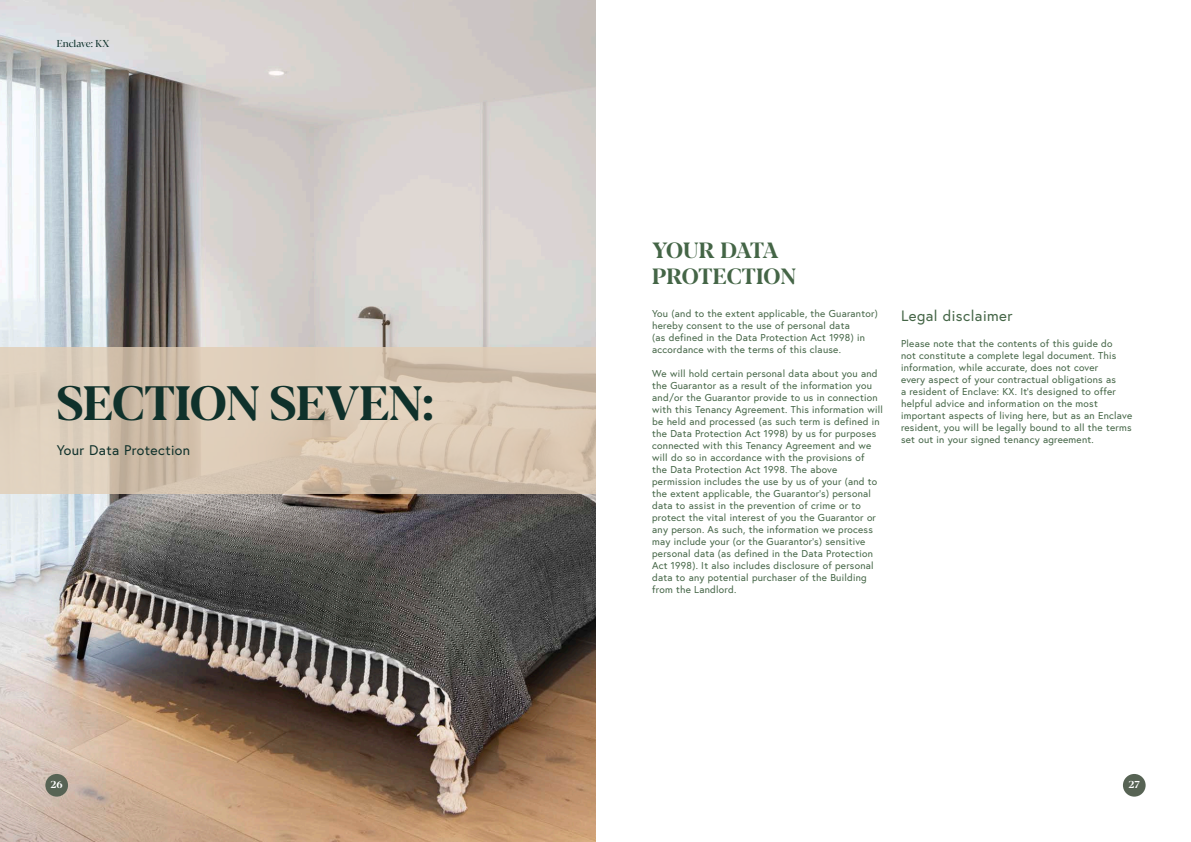
<style>
.page{position:relative;width:1191px;height:842px;background:#fff}
.page>*{position:absolute;margin:0;border:0;box-sizing:border-box;transform-origin:0 0}
.t1{font:700 48px "Blacker Pro Dis";letter-spacing:-.01em;color:#0f312b}
.t2{font:700 22px/26.4px "Blacker Pro Dis";letter-spacing:-.005em;color:#446546}
.t3{font:15px "Europa";letter-spacing:.03em;color:#446546}
.t4{font:14px "Europa";letter-spacing:.03em;color:#0f312b}
.t5{font:10px/12px "Europa";letter-spacing:.025em;color:#446546}
.t6{font:10px "Blacker Pro Dis";letter-spacing:-.005em;color:#0f312b}
.t7{font:700 10px "Blacker Pro Dis";color:#fff}
</style>
<div class="page">
<img style="left:0;top:0;width:595px;height:842px">
<svg style="left:0;top:348px;width:595px;height:146px;background:#d7c7b3"></svg>
<div style="left:45px;top:774px;width:23px;height:23px;background:#576354;border-radius:50%"></div>
<div style="left:1123px;top:774px;width:22px;height:23px;background:#576354;border-radius:50%"></div>
<p class="t6" style="left:57px;top:37px;width:54px">Enclave: KX</p>
<p class="t1" style="left:57px;top:369px;width:379px">SECTION SEVEN:</p>
<p class="t4" style="left:57px;top:441px;width:135px">Your Data Protection</p>
<p class="t2" style="left:652px;top:236px;width:145px">YOUR DATA<br>PROTECTION</p>
<p class="t5" style="left:652px;top:307px;width:227px">You (and to the extent applicable, the Guarantor) hereby consent to the use of personal data<br>(as defined in the Data Protection Act 1998) in accordance with the terms of this clause.</p>
<p class="t5" style="left:652px;top:367px;width:232px">We will hold certain personal data about you and the Guarantor as a result of the information you and/or the Guarantor provide to us in connection with this Tenancy Agreement. This information will be held and processed (as such term is defined in the Data Protection Act 1998) by us for purposes connected with this Tenancy Agreement and we will do so in accordance with the provisions of<br>the Data Protection Act 1998. The above permission includes the use by us of your (and to the extent applicable, the Guarantor’s) personal data to assist in the prevention of crime or to protect the vital interest of you the Guarantor or any person. As such, the information we process may include your (or the Guarantor’s) sensitive personal data (as defined in the Data Protection Act 1998). It also includes disclosure of personal data to any potential purchaser of the Building from the Landlord.</p>
<p class="t3" style="left:901px;top:306px;width:113px">Legal disclaimer</p>
<p class="t5" style="left:901px;top:338px;width:233px">Please note that the contents of this guide do<br>not constitute a complete legal document. This information, while accurate, does not cover<br>every aspect of your contractual obligations as<br>a resident of Enclave: KX. It’s designed to offer helpful advice and information on the most important aspects of living here, but as an Enclave resident, you will be legally bound to all the terms set out in your signed tenancy agreement.</p>
<p class="t7" style="left:51px;top:778px;width:13px">26</p>
<p class="t7" style="left:1128px;top:778px;width:12px">27</p>
</div>
